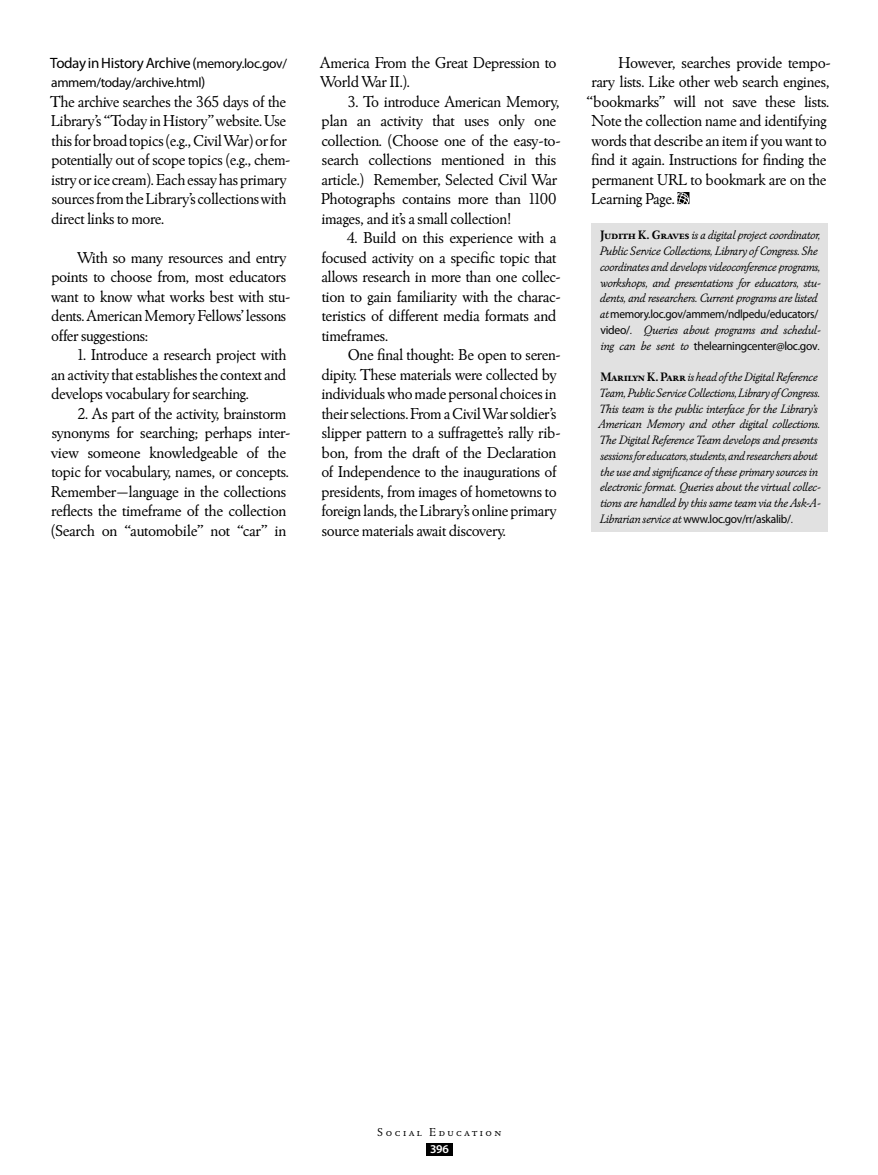
<style>
.page{position:relative;width:878px;height:1175px;background:#fff}
.page>*{position:absolute;margin:0;border:0;box-sizing:border-box;transform-origin:0 0}
.Body_Text{font:16.5px/19.5px "Winchester New ITC";letter-spacing:-.025em;color:#000}
.No_Indent_Text{font:16.5px/19.5px "Winchester New ITC";letter-spacing:-.025em;color:#000}
.Subhead_2{font:15px "Myriad Pro";letter-spacing:-.025em;color:#000}
.Subhead_2-2{font:13.5px "Myriad Pro";letter-spacing:-.025em;color:#000}
.Author_Bio{font:italic 12.75px/15.8px "Winchester New ITC";letter-spacing:-.025em;color:#000;scale:.95 1}
.Author_Bio-2{font:italic 12.75px "Winchester New ITC";letter-spacing:-.025em;color:#000}
.Author_Bio-3{font:12px "Myriad Pro";letter-spacing:-.025em;color:#000;scale:.95 1}
.Author_Bio-4{font:12px "Myriad Pro";letter-spacing:-.025em;color:#000}
.t1{font:12px "Winchester New ITC Book SC";letter-spacing:.2em;color:#000}
.t2{font:600 12px "Myriad Pro";color:#fff}
.s1{font-size:13.5px}
.s2{font-size:15px}
.s3{font-family:"Winchester New ITC Bold SC";font-style:normal}
.s4{font-family:"Winchester New ITC";font-style:italic;font-size:12.75px}
.s5{font-family:"Myriad Pro";font-style:normal;font-size:12px}
</style>
<div class="page">
<div style="left:591px;top:223px;width:236px;height:308px;background:#e1e1e1"></div>
<svg style="left:677px;top:192px;width:12px;height:12px"></svg>
<div style="left:426px;top:1143px;width:26px;height:12px;background:#000"></div>
<p class="Subhead_2" style="left:50px;top:54px;width:238px">Today in History Archive (<span class="s1">memory.loc.gov/</span></p>
<p class="Subhead_2-2" style="left:51px;top:75px;width:156px">ammem/today/archive.html<span class="s2">)</span></p>
<p class="No_Indent_Text" style="left:50px;top:91px;width:242px">The archive searches the 365 days of the Library’s “Today in History” website. Use this for broad topics (e.g., Civil War) or for potentially out of scope topics (e.g., chem&shy;istry or ice cream). Each essay has primary sources from the Library’s collections with direct links to more.</p>
<p class="Body_Text" style="left:51px;top:247px;width:241px;text-indent:26px">With so many resources and entry points to choose from, most educators want to know what works best with stu&shy;dents. American Memory Fellows’ lessons offer suggestions:</p>
<p class="Body_Text" style="left:51px;top:345px;width:237px;text-align:justify;text-indent:25px">1. Introduce a research project with an activity that establishes the context and develops vocabulary for searching.</p>
<p class="Body_Text" style="left:51px;top:403px;width:241px;text-indent:27px">2. As part of the activity, brainstorm synonyms for searching; perhaps inter&shy;view someone knowledgeable of the topic for vocabulary, names, or concepts.<br>Remember—language in the collections reflects the timeframe of the collection (Search on “automobile” not “car” in</p>
<p class="Body_Text" style="left:320px;top:52px;width:238px">America From the Great Depression to<br>World War II.).</p>
<p class="Body_Text" style="left:321px;top:91px;width:241px;text-indent:27px">3. To introduce American Memory, plan an activity that uses only one collection. (Choose one of the easy-to&shy;search collections mentioned in this article.) Remember, Selected Civil War Photographs contains more than 1100 images, and it’s a small collection!</p>
<p class="Body_Text" style="left:321px;top:228px;width:241px;text-indent:25px">4. Build on this experience with a focused activity on a specific topic that allows research in more than one collec&shy;tion to gain familiarity with the charac&shy;teristics of different media formats and timeframes.</p>
<p class="Body_Text" style="left:321px;top:345px;width:241px;text-indent:26px">One final thought: Be open to seren&shy;dipity. These materials were collected by individuals who made personal choices in their selections. From a Civil War soldier’s slipper pattern to a suffragette’s rally rib&shy;bon, from the draft of the Declaration of Independence to the inaugurations of presidents, from images of hometowns to foreign lands, the Library’s online primary source materials await discovery.</p>
<p class="Body_Text" style="left:618px;top:52px;width:214px">However, searches provide tempo-</p>
<p class="Body_Text" style="left:591px;top:72px;width:240px">rary lists. Like other web search engines,</p>
<p class="Body_Text" style="left:586px;top:91px;width:245px">“bookmarks” will not save these lists.</p>
<p class="Body_Text" style="left:591px;top:111px;width:237px">Note the collection name and identifying</p>
<p class="Body_Text" style="left:591px;top:130px;width:237px">words that describe an item if you want to</p>
<p class="Body_Text" style="left:591px;top:150px;width:237px">find it again. Instructions for finding the</p>
<p class="Body_Text" style="left:591px;top:169px;width:236px">permanent URL to bookmark are on the</p>
<p class="Body_Text" style="left:591px;top:189px;width:85px">Learning Page.</p>
<p class="Author_Bio" style="left:599px;top:227px;width:234px"><span class="s3">Judith K. Graves</span> is a digital project coordinator, Public Service Collections, Library of Congress. She coordinates and develops videoconference programs, workshops, and presentations for educators, stu&shy;dents, and researchers. Current programs are listed</p>
<p class="Author_Bio-3" style="left:599px;top:307px;width:231px"><span class="s4">at</span> memory.loc.gov/ammem/ndlpedu/educators/</p>
<p class="Author_Bio-2" style="left:600px;top:322px;width:222px"><span class="s5">video/</span>. Queries about programs and schedul-</p>
<p class="Author_Bio-4" style="left:600px;top:339px;width:221px"><span class="s4">ing can be sent to</span> thelearningcenter@loc.gov<span class="s4">.</span></p>
<p class="Author_Bio" style="left:598px;top:369px;width:235px"><span class="s3">Marilyn K. Parr</span> is head of the Digital Reference Team, Public Service Collections, Library of Congress.<br>This team is the public interface for the Library’s American Memory and other digital collections.<br>The Digital Reference Team develops and presents sessions for educators, students, and researchers about the use and significance of these primary sources in electronic format. Queries about the virtual collec&shy;tions are handled by this same team via the Ask-A-</p>
<p class="Author_Bio-3" style="left:599px;top:512px;width:205px"><span class="s4">Librarian service at</span> www.loc.gov/rr/askalib/<span class="s4">.</span></p>
<p class="t1" style="left:377px;top:1125px;width:125px">Social Education</p>
<p class="t2" style="left:430px;top:1142px;width:20px">396</p>
</div>
